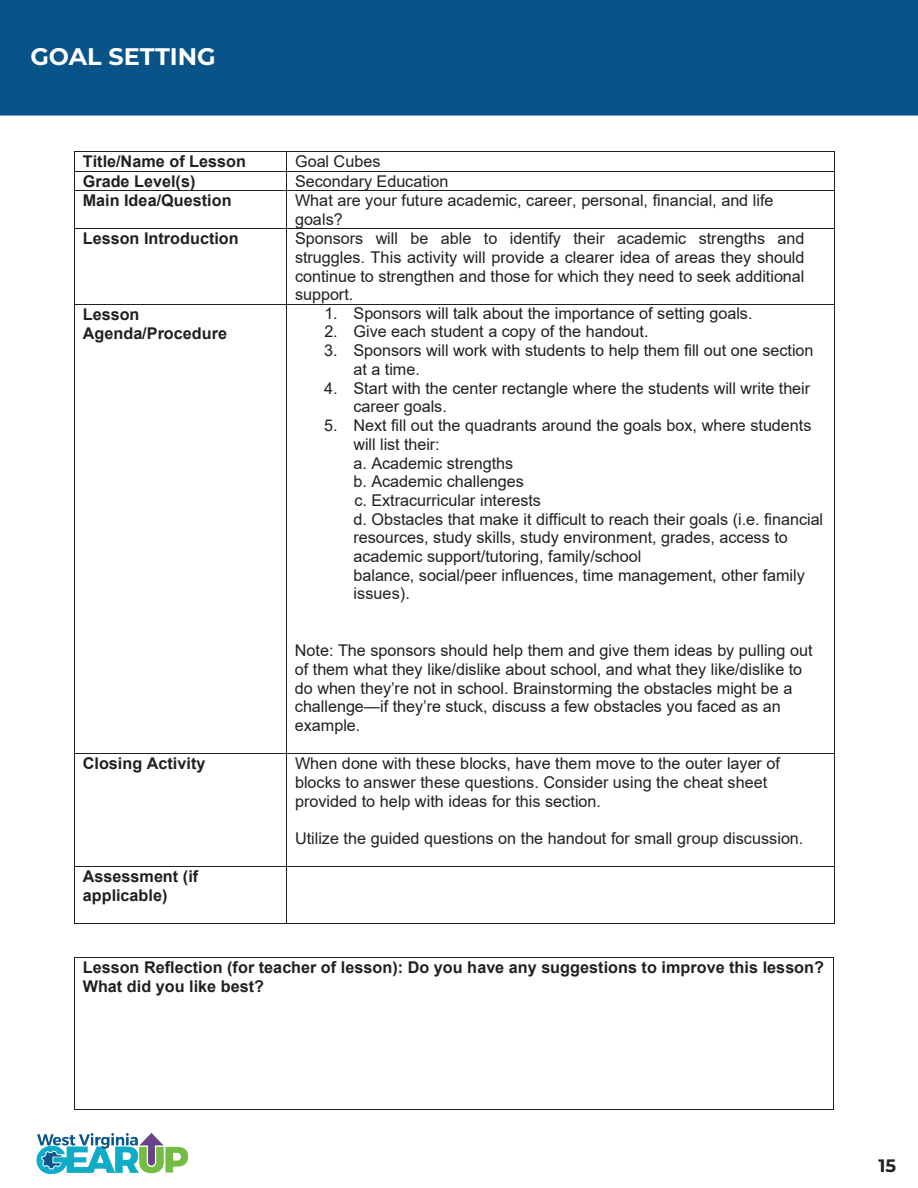
<style>
.page{position:relative;width:918px;height:1188px;background:#fff}
.page>*{position:absolute;margin:0;border:0;box-sizing:border-box;transform-origin:0 0}
.t1{font:700 24px "Montserrat";color:#fff}
.t2{font:700 18px "Montserrat";color:#231f20}
.t3{font:16.2px/18.8px "Arial";color:#231f20}
.t4{font:700 16.2px/18.8px "Arial";color:#231f20}
</style>
<div class="page">
<div style="left:1px;top:1px;width:916px;height:114px;background:#085387"></div>
<div style="left:0;top:0;width:918px;height:116px;border:2px solid #085387"></div>
<hr style="left:74px;top:151px;width:212px;height:1px;background:#231f20">
<hr style="left:287px;top:151px;width:547px;height:1px;background:#231f20">
<hr style="left:74px;top:171px;width:212px;height:1px;background:#231f20">
<hr style="left:287px;top:171px;width:547px;height:1px;background:#231f20">
<svg style="left:74px;top:152px;width:1px;height:38px"></svg>
<hr style="left:74px;top:190px;width:212px;height:1px;background:#231f20">
<svg style="left:286px;top:151px;width:1px;height:40px"></svg>
<hr style="left:287px;top:190px;width:547px;height:1px;background:#231f20">
<svg style="left:834px;top:151px;width:1px;height:40px"></svg>
<hr style="left:74px;top:191px;width:1px;height:37px;background:#231f20">
<hr style="left:286px;top:191px;width:1px;height:37px;background:#231f20">
<hr style="left:834px;top:191px;width:1px;height:37px;background:#231f20">
<hr style="left:74px;top:228px;width:212px;height:1px;background:#231f20">
<hr style="left:287px;top:228px;width:547px;height:1px;background:#231f20">
<hr style="left:74px;top:229px;width:1px;height:75px;background:#231f20">
<hr style="left:286px;top:229px;width:1px;height:75px;background:#231f20">
<hr style="left:834px;top:229px;width:1px;height:75px;background:#231f20">
<hr style="left:74px;top:304px;width:212px;height:1px;background:#231f20">
<hr style="left:287px;top:304px;width:547px;height:1px;background:#231f20">
<hr style="left:74px;top:305px;width:1px;height:448px;background:#231f20">
<hr style="left:286px;top:305px;width:1px;height:448px;background:#231f20">
<hr style="left:834px;top:305px;width:1px;height:448px;background:#231f20">
<hr style="left:74px;top:753px;width:212px;height:1px;background:#231f20">
<hr style="left:287px;top:753px;width:547px;height:1px;background:#231f20">
<hr style="left:74px;top:754px;width:1px;height:112px;background:#231f20">
<hr style="left:286px;top:754px;width:1px;height:112px;background:#231f20">
<hr style="left:834px;top:754px;width:1px;height:112px;background:#231f20">
<hr style="left:74px;top:866px;width:212px;height:1px;background:#231f20">
<hr style="left:287px;top:866px;width:547px;height:1px;background:#231f20">
<hr style="left:74px;top:867px;width:1px;height:56px;background:#231f20">
<hr style="left:74px;top:923px;width:212px;height:1px;background:#231f20">
<hr style="left:286px;top:867px;width:1px;height:56px;background:#231f20">
<hr style="left:287px;top:923px;width:547px;height:1px;background:#231f20">
<hr style="left:834px;top:867px;width:1px;height:56px;background:#231f20">
<hr style="left:74px;top:957px;width:760px;height:1px;background:#231f20">
<hr style="left:74px;top:958px;width:1px;height:151px;background:#231f20">
<hr style="left:74px;top:1109px;width:760px;height:1px;background:#231f20">
<hr style="left:834px;top:958px;width:1px;height:151px;background:#231f20">
<img style="left:36px;top:1133px;width:153px;height:41px">
<h1 class="t1" style="left:30px;top:40px;width:187px">GOAL SETTING</h1>
<p class="t4" style="left:83px;top:152px;width:165px">Title/Name of Lesson</p>
<p class="t3" style="left:295px;top:152px;width:87px">Goal Cubes</p>
<p class="t4" style="left:83px;top:172px;width:114px">Grade Level(s)</p>
<p class="t3" style="left:295px;top:172px;width:155px">Secondary Education</p>
<p class="t4" style="left:83px;top:191px;width:150px">Main Idea/Question</p>
<p class="t3" style="left:295px;top:191px;width:480px">What are your future academic, career, personal, financial, and life goals?</p>
<p class="t4" style="left:83px;top:230px;width:157px">Lesson Introduction</p>
<p class="t3" style="left:295px;top:229px;width:511px;text-align:justify">Sponsors will be able to identify their academic strengths and struggles. This activity will provide a clearer idea of areas they should continue to strengthen and those for which they need to seek additional support.</p>
<p class="t4" style="left:83px;top:305px;width:146px">Lesson<br>Agenda/Procedure</p>
<p class="t3" style="left:324px;top:304px;width:430px">1. Sponsors will talk about the importance of setting goals.</p>
<p class="t3" style="left:324px;top:322px;width:326px">2. Give each student a copy of the handout.</p>
<p class="t3" style="left:354px;top:341px;width:462px;text-indent:-29px">3. Sponsors will work with students to help them fill out one section at a time.</p>
<p class="t3" style="left:354px;top:378px;width:458px;text-indent:-29px">4. Start with the center rectangle where the students will write their career goals.</p>
<p class="t3" style="left:353px;top:416px;width:471px;text-indent:-29px">5. Next fill out the quadrants around the goals box, where students will list their:<br>a. Academic strengths<br>b. Academic challenges<br>c. Extracurricular interests<br>d. Obstacles that make it difficult to reach their goals (i.e. financial resources, study skills, study environment, grades, access to academic support/tutoring, family/school<br>balance, social/peer influences, time management, other family issues).</p>
<p class="t3" style="left:295px;top:641px;width:519px">Note: The sponsors should help them and give them ideas by pulling out of them what they like/dislike about school, and what they like/dislike to do when they’re not in school. Brainstorming the obstacles might be a challenge—if they’re stuck, discuss a few obstacles you faced as an example.</p>
<p class="t4" style="left:83px;top:754px;width:124px">Closing Activity</p>
<p class="t3" style="left:295px;top:754px;width:487px">When done with these blocks, have them move to the outer layer of blocks to answer these questions. Consider using the cheat sheet provided to help with ideas for this section.</p>
<p class="t3" style="left:295px;top:829px;width:510px">Utilize the guided questions on the handout for small group discussion.</p>
<p class="t4" style="left:83px;top:867px;width:117px">Assessment (if applicable)</p>
<p class="t4" style="left:83px;top:958px;width:743px">Lesson Reflection (for teacher of lesson): Do you have any suggestions to improve this lesson?<br>What did you like best?</p>
<p class="t2" style="left:879px;top:1153px;width:19px">15</p>
</div>
